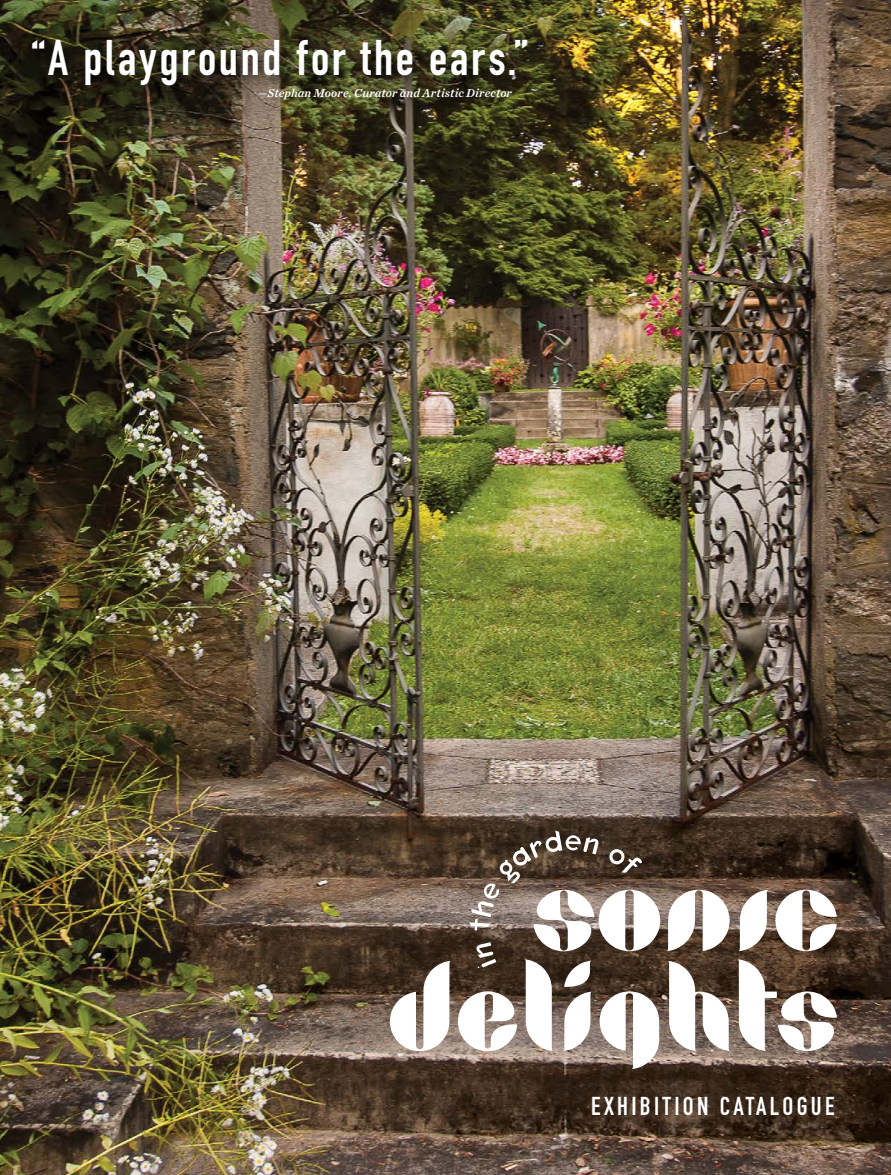
<style>
.page{position:relative;width:891px;height:1175px;background:#fff}
.page>*{position:absolute;margin:0;border:0;box-sizing:border-box;transform-origin:0 0}
.t1{font:49.35px "DIN Engschrift Std";letter-spacing:.055em;color:#fff}
.t2{font:25.5px "DIN Engschrift Std";letter-spacing:.13em;color:#fff}
.t3{font:italic 12px "Chronicle Text G1 Semi";letter-spacing:.01em;color:#fff}
</style>
<div class="page">
<img style="left:0;top:0;width:891px;height:1174px">
<svg style="left:739px;top:889px;width:29px;height:62px"></svg>
<svg style="left:390px;top:961px;width:61px;height:90px"></svg>
<svg style="left:668px;top:961px;width:62px;height:90px"></svg>
<svg style="left:738px;top:959px;width:99px;height:92px"></svg>
<svg style="left:667px;top:889px;width:63px;height:62px"></svg>
<svg style="left:775px;top:889px;width:62px;height:62px"></svg>
<svg style="left:458px;top:830px;width:202px;height:239px"></svg>
<div style="left:22px;top:30px;width:525px;height:88px;background:#000;opacity:.89"></div>
<h1 class="t1" style="left:32px;top:29px;width:498px">“A playground for the ears.”</h1>
<p class="t3" style="left:258px;top:83px;width:256px">—Stephan Moore, Curator and Artistic Director</p>
<h2 class="t2" style="left:591px;top:1091px;width:243px">Exhibition Catalogue</h2>
</div>
